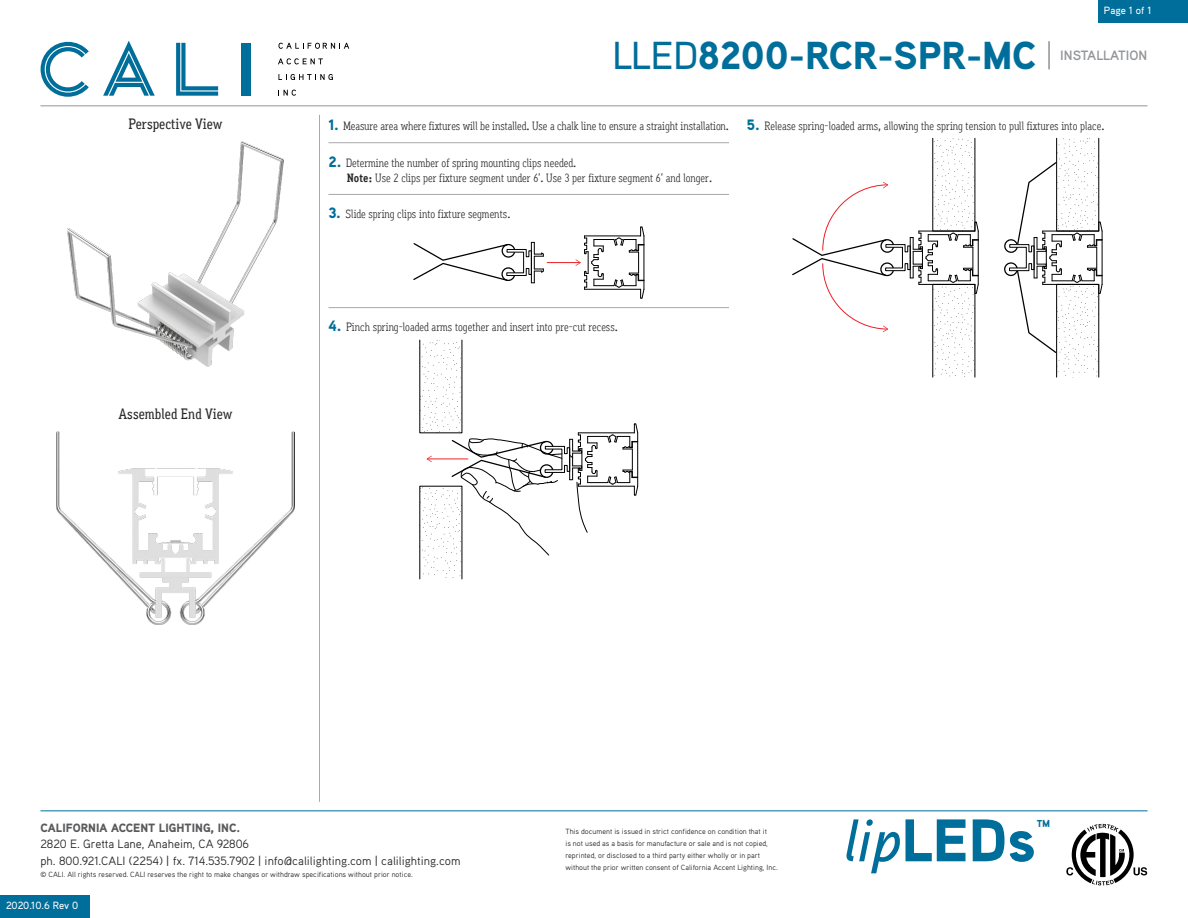
<style>
.page{position:relative;width:1188px;height:918px;background:#fff}
.page>*{position:absolute;margin:0;border:0;box-sizing:border-box;transform-origin:0 0}
.t1{font:900 60px "Aaux Pro";color:#006e9a}
.t2{font:900 39px "Aaux Pro";color:#006e9a}
.t3{font:500 15px "Aaux Office";color:#292829}
.t4{font:700 13.5px "Aaux Pro";color:#939598}
.t5{font:12px/15px "Aaux Office";color:#292829}
.t6{font:12px/16.5px "Aaux Pro";color:#292829}
.t7{font:900 12px "Aaux Pro";color:#58595b}
.t8{font:500 10.5px "Aaux Pro";letter-spacing:-.005em;color:#fff}
.t9{font:7.5px/12px "Aaux Pro";color:#292829}
.s1{font-weight:500}
.s2{font-family:"Aaux Pro";font-weight:900;font-size:15px;color:#006e9a}
.s3{font-weight:700}
.s4{font-weight:500;font-style:italic}
</style>
<div class="page">
<div style="left:1098px;top:0;width:90px;height:22px;background:#006e9a"></div>
<div style="left:0;top:896px;width:90px;height:22px;background:#006e9a"></div>
<hr style="left:40px;top:811px;width:1108px;height:1px;background:#006e9a">
<svg style="left:1066px;top:824px;width:81px;height:61px"></svg>
<svg style="left:1049px;top:41px;width:1px;height:28px"></svg>
<hr style="left:40px;top:106px;width:1108px;height:1px;background:#939598">
<svg style="left:103px;top:41px;width:52px;height:55px"></svg>
<svg style="left:176px;top:43px;width:42px;height:53px"></svg>
<hr style="left:241px;top:43px;width:4px;height:53px;background:#006e9a">
<div style="left:246px;top:43px;width:5px;height:53px;background:#006e9a"></div>
<svg style="left:40px;top:42px;width:49px;height:55px"></svg>
<svg style="left:279px;top:43px;width:70px;height:6px"></svg>
<svg style="left:278px;top:58px;width:45px;height:6px"></svg>
<svg style="left:278px;top:74px;width:55px;height:6px"></svg>
<svg style="left:278px;top:90px;width:18px;height:6px"></svg>
<hr style="left:319px;top:115px;width:1px;height:687px;background:#a7a9ac">
<hr style="left:547px;top:262px;width:33px;height:1px;background:#ed1f24">
<svg style="left:413px;top:242px;width:131px;height:41px"></svg>
<svg style="left:576px;top:227px;width:69px;height:72px"></svg>
<hr style="left:427px;top:459px;width:41px;height:1px;background:#ed1f24">
<svg style="left:427px;top:456px;width:5px;height:6px"></svg>
<svg style="left:450px;top:423px;width:188px;height:133px"></svg>
<svg style="left:792px;top:182px;width:187px;height:150px"></svg>
<svg style="left:1056px;top:138px;width:43px;height:23px"></svg>
<svg style="left:1004px;top:161px;width:99px;height:193px"></svg>
<hr style="left:328px;top:142px;width:401px;height:1px;background:#a7a9ac">
<hr style="left:328px;top:194px;width:401px;height:1px;background:#a7a9ac">
<hr style="left:328px;top:307px;width:401px;height:1px;background:#a7a9ac">
<img style="left:67px;top:141px;width:217px;height:225px">
<img style="left:56px;top:432px;width:239px;height:193px">
<p class="t3" style="left:128px;top:115px;width:96px">Perspective View</p>
<p class="t3" style="left:119px;top:405px;width:115px">Assembled End View</p>
<h2 class="t2" style="left:612px;top:30px;width:425px"><span class="s1">LLED</span>8200-RCR-SPR-MC</h2>
<p class="t8" style="left:1104px;top:4px;width:49px">Page 1 of 1</p>
<p class="t4" style="left:1060px;top:47px;width:89px">INSTALLATION</p>
<p class="t5" style="left:328px;top:118px;width:402px"><span class="s2">1.</span> Measure area where fixtures will be installed. Use a chalk line to ensure a straight installation.</p>
<p class="t5" style="left:347px;top:155px;width:367px;text-indent:-18px"><span class="s2">2.</span> Determine the number of spring mounting clips needed.<br><span class="s3">Note:</span> Use 2 clips per fixture segment under 6’. Use 3 per fixture segment 6’ and longer.</p>
<p class="t5" style="left:328px;top:207px;width:183px"><span class="s2">3.</span> Slide spring clips into fixture segments.</p>
<p class="t5" style="left:747px;top:118px;width:359px"><span class="s2">5.</span> Release spring-loaded arms, allowing the spring tension to pull fixtures into place.</p>
<p class="t5" style="left:328px;top:320px;width:291px"><span class="s2">4.</span> Pinch spring-loaded arms together and insert into pre-cut recess.</p>
<p class="t7" style="left:40px;top:820px;width:201px">CALIFORNIA ACCENT LIGHTING, INC.</p>
<p class="t6" style="left:40px;top:835px;width:422px">2820 E. Gretta Lane, Anaheim, CA 92806<br>ph. 800.921.CALI (2254) | fx. 714.535.7902 | info@calilighting.com | calilighting.com</p>
<p class="t9" style="left:40px;top:868px;width:374px">© CALI. All rights reserved. CALI reserves the right to make changes or withdraw specifications without prior notice.</p>
<p class="t8" style="left:6px;top:899px;width:74px">2020.10.6 Rev 0</p>
<p class="t9" style="left:565px;top:825px;width:214px">This document is issued in strict confidence on condition that it<br>is not used as a basis for manufacture or sale and is not copied, reprinted, or disclosed to a third party either wholly or in part without the prior written consent of California Accent Lighting, Inc.</p>
<h1 class="t1" style="left:844px;top:802px;width:209px"><span class="s4">lip</span>LEDs<sup>™</sup></h1>
</div>
